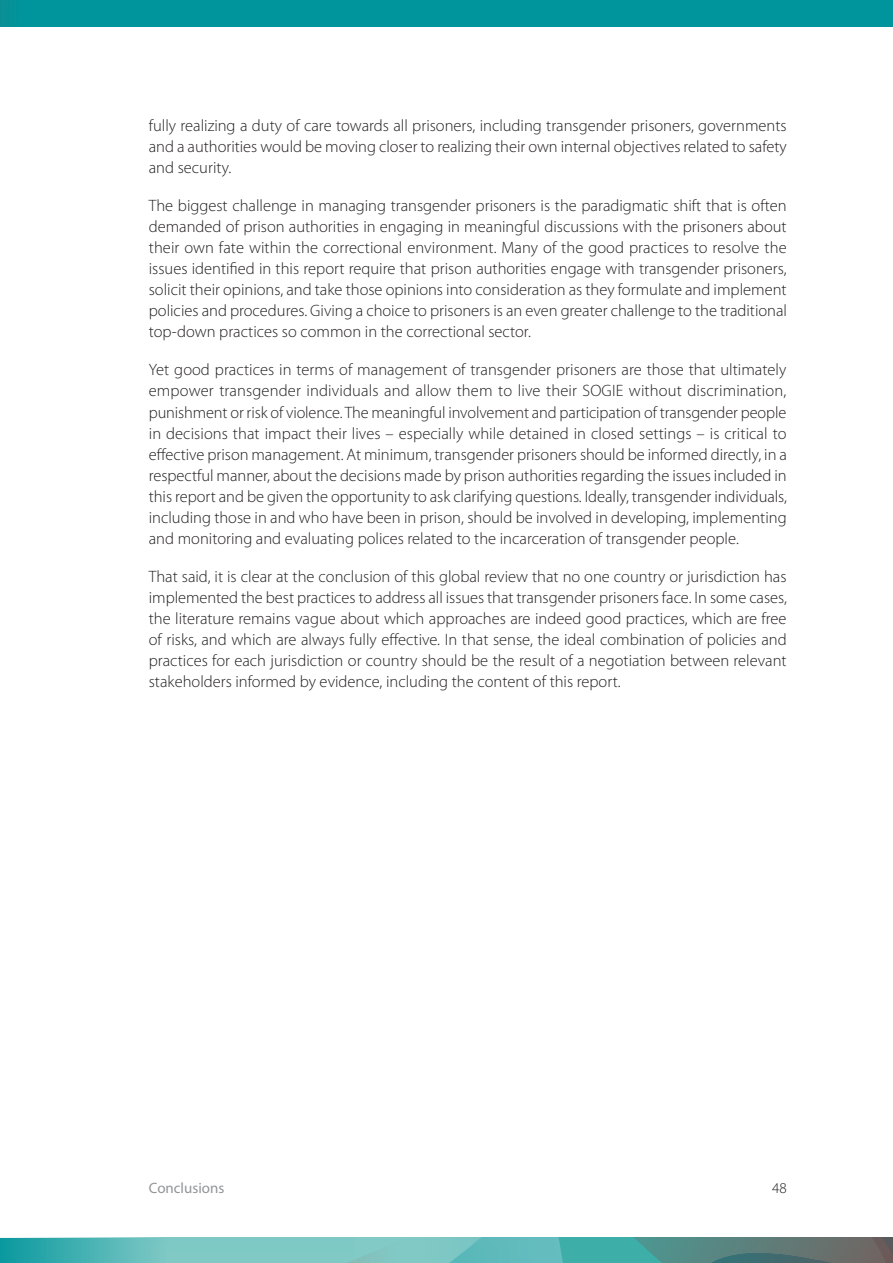
<style>
.page{position:relative;width:893px;height:1263px;background:#fff}
.page>*{position:absolute;margin:0;border:0;box-sizing:border-box;transform-origin:0 0}
.Body{font:300 16.5px/21px "Myriad Pro";color:#231f20;text-align:justify}
.t1{font:15px "Myriad Pro";color:#939598}
.t2{font:300 15px "Myriad Pro";color:#231f20}
</style>
<div class="page">
<svg style="left:0;top:1238px;width:893px;height:25px;background:#60aaa7"></svg>
<div style="left:0;top:0;width:893px;height:27px;background:#00959c"></div>
<svg style="left:0;top:0;width:2px;height:27px"></svg>
<p class="Body" style="left:149px;top:116px;width:640px">fully realizing a duty of care towards all prisoners, including transgender prisoners, governments and a authorities would be moving closer to realizing their own internal objectives related to safety and security.</p>
<p class="Body" style="left:149px;top:196px;width:640px">The biggest challenge in managing transgender prisoners is the paradigmatic shift that is often demanded of prison authorities in engaging in meaningful discussions with the prisoners about their own fate within the correctional environment. Many of the good practices to resolve the issues identified in this report require that prison authorities engage with transgender prisoners, solicit their opinions, and take those opinions into consideration as they formulate and implement policies and procedures. Giving a choice to prisoners is an even greater challenge to the traditional top-down practices so common in the correctional sector.</p>
<p class="Body" style="left:149px;top:360px;width:640px">Yet good practices in terms of management of transgender prisoners are those that ultimately empower transgender individuals and allow them to live their SOGIE without discrimination, punishment or risk of violence. The meaningful involvement and participation of transgender people in decisions that impact their lives – especially while detained in closed settings – is critical to effective prison management. At minimum, transgender prisoners should be informed directly, in a respectful manner, about the decisions made by prison authorities regarding the issues included in this report and be given the opportunity to ask clarifying questions. Ideally, transgender individuals, including those in and who have been in prison, should be involved in developing, implementing and monitoring and evaluating polices related to the incarceration of transgender people.</p>
<p class="Body" style="left:149px;top:566px;width:640px">That said, it is clear at the conclusion of this global review that no one country or jurisdiction has implemented the best practices to address all issues that transgender prisoners face. In some cases, the literature remains vague about which approaches are indeed good practices, which are free of risks, and which are always fully effective. In that sense, the ideal combination of policies and practices for each jurisdiction or country should be the result of a negotiation between relevant stakeholders informed by evidence, including the content of this report.</p>
<p class="t1" style="left:149px;top:1179px;width:77px">Conclusions</p>
<p class="t2" style="left:772px;top:1180px;width:16px">48</p>
</div>
